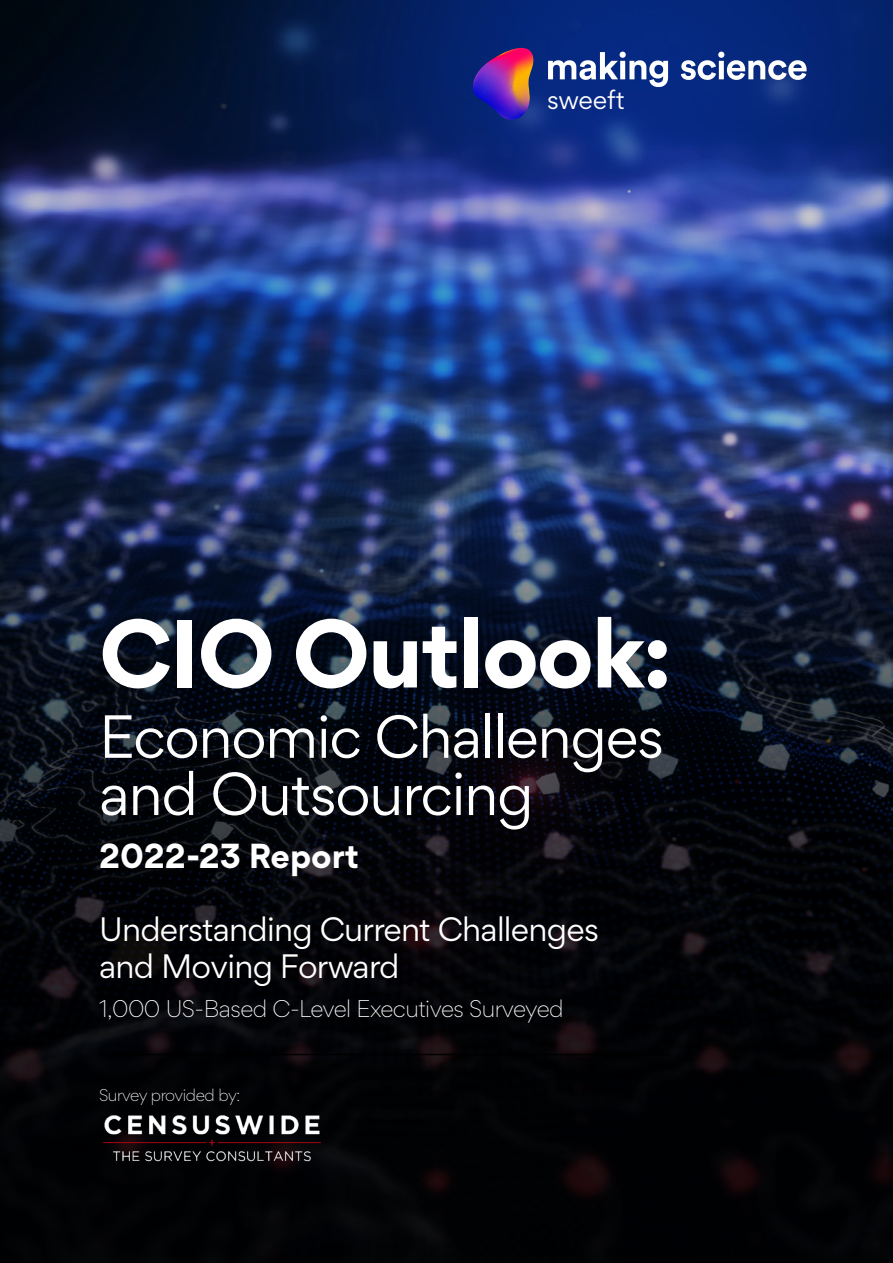
<style>
.page{position:relative;width:893px;height:1263px;background:#fff}
.page>*{position:absolute;margin:0;border:0;box-sizing:border-box;transform-origin:0 0}
.t1{font:700 93px "Gordita";letter-spacing:-.025em;color:#fff}
.t2{font:54.3px/57.2px "Gordita";letter-spacing:-.025em;color:#fff}
.t3{font:700 33.3px "Gordita";color:#fff}
.t4{font:30.3px/36.3px "Gordita";letter-spacing:-.025em;color:#fff}
.t5{font:23.85px "Gordita";letter-spacing:-.01em;color:#fff}
.t6{font:300 21.6px "Gordita";letter-spacing:-.025em;color:#fff}
.t7{font:300 15.3px "Gordita";letter-spacing:-.025em;color:#fff}
</style>
<div class="page">
<img style="left:0;top:0;width:893px;height:1263px">
<img style="left:99px;top:1113px;width:225px;height:51px">
<img style="left:473px;top:48px;width:60px;height:72px">
<svg style="left:548px;top:52px;width:120px;height:35px"></svg>
<svg style="left:681px;top:52px;width:126px;height:28px"></svg>
<hr style="left:99px;top:1054px;width:569px;height:1px;background:#000">
<p class="t5" style="left:547px;top:82px;width:79px">sweeft</p>
<h1 class="t1" style="left:99px;top:585px;width:574px">CIO Outlook:</h1>
<h2 class="t2" style="left:99px;top:707px;width:566px">Economic Challenges and Outsourcing</h2>
<p class="t3" style="left:99px;top:831px;width:262px">2022-23 Report</p>
<p class="t4" style="left:99px;top:911px;width:501px">Understanding Current Challenges and Moving Forward</p>
<p class="t6" style="left:99px;top:993px;width:466px">1,000 US-Based C-Level Executives Surveyed</p>
<p class="t7" style="left:99px;top:1083px;width:143px">Survey provided by:</p>
</div>
